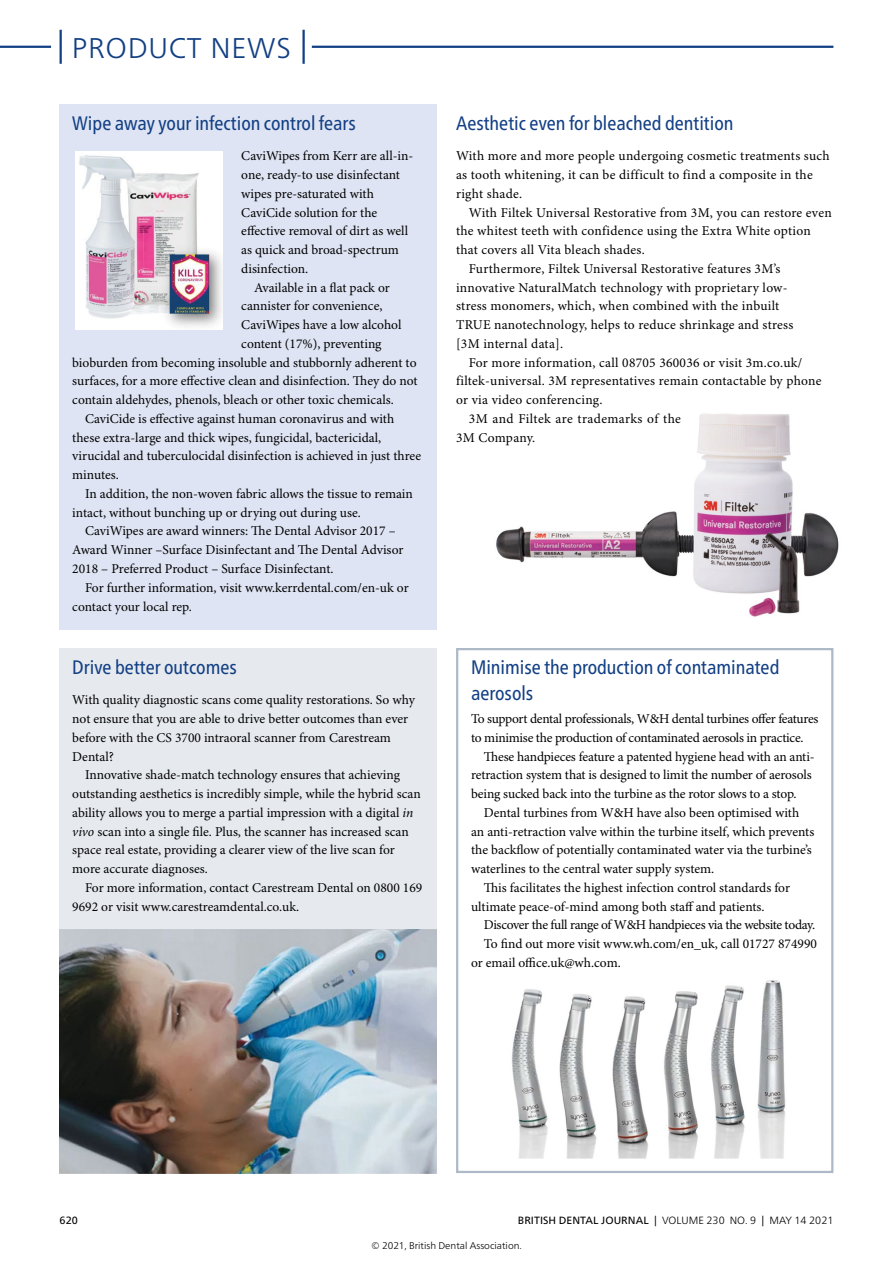
<style>
.page{position:relative;width:893px;height:1263px;background:#fff}
.page>*{position:absolute;margin:0;border:0;box-sizing:border-box;transform-origin:0 0}
.t1{font:300 28.5px "Frutiger Neue LT Pro";letter-spacing:.025em;color:#123f84}
.Title_9_Cnd_13pt_286{font:condensed 19.5px/25.5px "Frutiger Neue LT Pro";color:#123f84}
.Para_9pt_ragged{font:13.5px/18.8px "Minion Pro";color:#000}
.Para_9pt_ragged_1st{font:13.5px/18.8px "Minion Pro";color:#000}
.Para_9pt_ragged-2{font:13.5px/18.8px "Minion Pro";letter-spacing:.02em;color:#000}
.Para_9pt_ragged_1st-2{font:13.5px/18.8px "Minion Pro";letter-spacing:.02em;color:#000}
.Para_9pt_ragged_1st-3{font:13.5px/18.8px "Minion Pro";letter-spacing:-.02em;color:#000}
.Para_9pt_ragged-3{font:13.5px "Minion Pro";letter-spacing:-.03em;color:#000}
.Para_9pt_justified{font:13.5px/18.8px "Minion Pro";letter-spacing:.025em;color:#000}
.t2{font:10.5px "Frutiger Neue LT Pro";letter-spacing:.005em;color:#000}
.t3{font:300 9.75px "Frutiger Neue LT Pro";color:#000}
.s1{font-style:italic}
.s2{font-weight:300}
</style>
<div class="page">
<div style="left:60px;top:104px;width:377px;height:525px;background:#dee4f3"></div>
<div style="left:60px;top:648px;width:377px;height:525px;background:#e6e9ee"></div>
<div style="left:456px;top:648px;width:377px;height:525px;border:2px solid #aeb9c7"></div>
<img style="left:75px;top:152px;width:147px;height:177px">
<img style="left:511px;top:980px;width:275px;height:179px">
<img style="left:496px;top:413px;width:343px;height:204px">
<img style="left:60px;top:929px;width:377px;height:244px">
<hr style="left:0;top:46px;width:51px;height:2px;background:#123f84">
<hr style="left:312px;top:46px;width:521px;height:2px;background:#123f84">
<hr style="left:60px;top:30px;width:2px;height:34px;background:#123f84">
<hr style="left:302px;top:30px;width:3px;height:34px;background:#123f84">
<h1 class="t1" style="left:72px;top:31px;width:221px">PRODUCT NEWS</h1>
<p class="Title_9_Cnd_13pt_286" style="left:72px;top:111px;width:285px">Wipe away your infection control fears</p>
<p class="Para_9pt_ragged_1st" style="left:241px;top:147px;width:174px">CaviWipes from Kerr are all-in&shy;one, ready-to use disinfectant wipes pre-saturated with<br>CaviCide solution for the effective removal of dirt as well as quick and broad-spectrum disinfection.</p>
<p class="Para_9pt_ragged" style="left:254px;top:279px;width:137px">Available in a flat pack or</p>
<p class="Para_9pt_ragged" style="left:241px;top:297px;width:143px">cannister for convenience,</p>
<p class="Para_9pt_ragged" style="left:241px;top:316px;width:162px">CaviWipes have a low alcohol</p>
<p class="Para_9pt_ragged" style="left:241px;top:335px;width:142px">content (17%), preventing</p>
<p class="Para_9pt_ragged" style="left:72px;top:354px;width:346px">bioburden from becoming insoluble and stubbornly adherent to</p>
<p class="Para_9pt_ragged" style="left:72px;top:372px;width:347px">surfaces, for a more effective clean and disinfection. They do not</p>
<p class="Para_9pt_ragged" style="left:72px;top:391px;width:323px">contain aldehydes, phenols, bleach or other toxic chemicals.</p>
<p class="Para_9pt_ragged" style="left:72px;top:410px;width:350px;text-indent:13px">CaviCide is effective against human coronavirus and with these extra-large and thick wipes, fungicidal, bactericidal, virucidal and tuberculocidal disinfection is achieved in just three minutes.</p>
<p class="Para_9pt_ragged" style="left:72px;top:485px;width:342px;text-indent:13px">In addition, the non-woven fabric allows the tissue to remain intact, without bunching up or drying out during use.</p>
<p class="Para_9pt_ragged" style="left:72px;top:522px;width:333px;text-indent:13px">CaviWipes are award winners: The Dental Advisor 2017 –<br>Award Winner –Surface Disinfectant and The Dental Advisor<br>2018 – Preferred Product – Surface Disinfectant.</p>
<p class="Para_9pt_ragged" style="left:72px;top:579px;width:338px;text-indent:13px">For further information, visit www.kerrdental.com/en-uk or contact your local rep.</p>
<p class="Title_9_Cnd_13pt_286" style="left:72px;top:655px;width:166px">Drive better outcomes</p>
<p class="Para_9pt_ragged_1st" style="left:72px;top:691px;width:344px">With quality diagnostic scans come quality restorations. So why not ensure that you are able to drive better outcomes than ever before with the CS 3700 intraoral scanner from Carestream Dental?</p>
<p class="Para_9pt_ragged" style="left:72px;top:766px;width:350px;text-indent:13px">Innovative shade-match technology ensures that achieving outstanding aesthetics is incredibly simple, while the hybrid scan ability allows you to merge a partial impression with a digital <span class="s1">in vivo</span> scan into a single file. Plus, the scanner has increased scan space real estate, providing a clearer view of the live scan for more accurate diagnoses.</p>
<p class="Para_9pt_ragged" style="left:72px;top:879px;width:352px;text-indent:13px">For more information, contact Carestream Dental on 0800 169<br>9692 or visit www.carestreamdental.co.uk.</p>
<p class="Title_9_Cnd_13pt_286" style="left:456px;top:111px;width:279px">Aesthetic even for bleached dentition</p>
<p class="Para_9pt_ragged_1st-2" style="left:456px;top:147px;width:375px">With more and more people undergoing cosmetic treatments such as tooth whitening, it can be difficult to find a composite in the right shade.</p>
<p class="Para_9pt_ragged-2" style="left:456px;top:204px;width:377px;text-indent:13px">With Filtek Universal Restorative from 3M, you can restore even the whitest teeth with confidence using the Extra White option that covers all Vita bleach shades.</p>
<p class="Para_9pt_ragged" style="left:456px;top:260px;width:339px;text-indent:13px">Furthermore, Filtek Universal Restorative features 3M’s innovative NaturalMatch technology with proprietary low&shy;stress monomers, which, when combined with the inbuilt TRUE nanotechnology, helps to reduce shrinkage and stress [3M internal data].</p>
<p class="Para_9pt_ragged-2" style="left:456px;top:354px;width:367px;text-indent:13px">For more information, call 08705 360036 or visit 3m.co.uk/ filtek-universal. 3M representatives remain contactable by phone or via video conferencing.</p>
<p class="Para_9pt_justified" style="left:456px;top:410px;width:226px;text-indent:13px">3M and Filtek are trademarks of the<br>3M Company.</p>
<p class="Title_9_Cnd_13pt_286" style="left:471px;top:655px;width:310px">Minimise the production of contaminated aerosols</p>
<p class="Para_9pt_ragged_1st-3" style="left:471px;top:710px;width:349px">To support dental professionals, W&amp;H dental turbines offer features to minimise the production of contaminated aerosols in practice.</p>
<p class="Para_9pt_ragged" style="left:471px;top:747px;width:345px;text-indent:13px">These handpieces feature a patented hygiene head with an anti&shy;retraction system that is designed to limit the number of aerosols being sucked back into the turbine as the rotor slows to a stop.</p>
<p class="Para_9pt_ragged" style="left:471px;top:804px;width:345px;text-indent:13px">Dental turbines from W&amp;H have also been optimised with an anti-retraction valve within the turbine itself, which prevents the backflow of potentially contaminated water via the turbine’s waterlines to the central water supply system.</p>
<p class="Para_9pt_ragged" style="left:471px;top:879px;width:320px;text-indent:13px">This facilitates the highest infection control standards for ultimate peace-of-mind among both staff and patients.</p>
<p class="Para_9pt_ragged-3" style="left:484px;top:917px;width:333px">Discover the full range of W&amp;H handpieces via the website today.</p>
<p class="Para_9pt_ragged" style="left:471px;top:935px;width:347px;text-indent:13px">To find out more visit www.wh.com/en_uk, call 01727 874990 or email office.uk@wh.com.</p>
<p class="t2" style="left:60px;top:1214px;width:20px">620</p>
<p class="t2" style="left:518px;top:1214px;width:317px">BRITISH DENTAL JOURNAL | <span class="s2">VOLUME 230 NO. 9</span> | <span class="s2">May 14 2021</span></p>
<p class="t3" style="left:371px;top:1240px;width:152px">© 2021, British Dental Association.</p>
</div>
